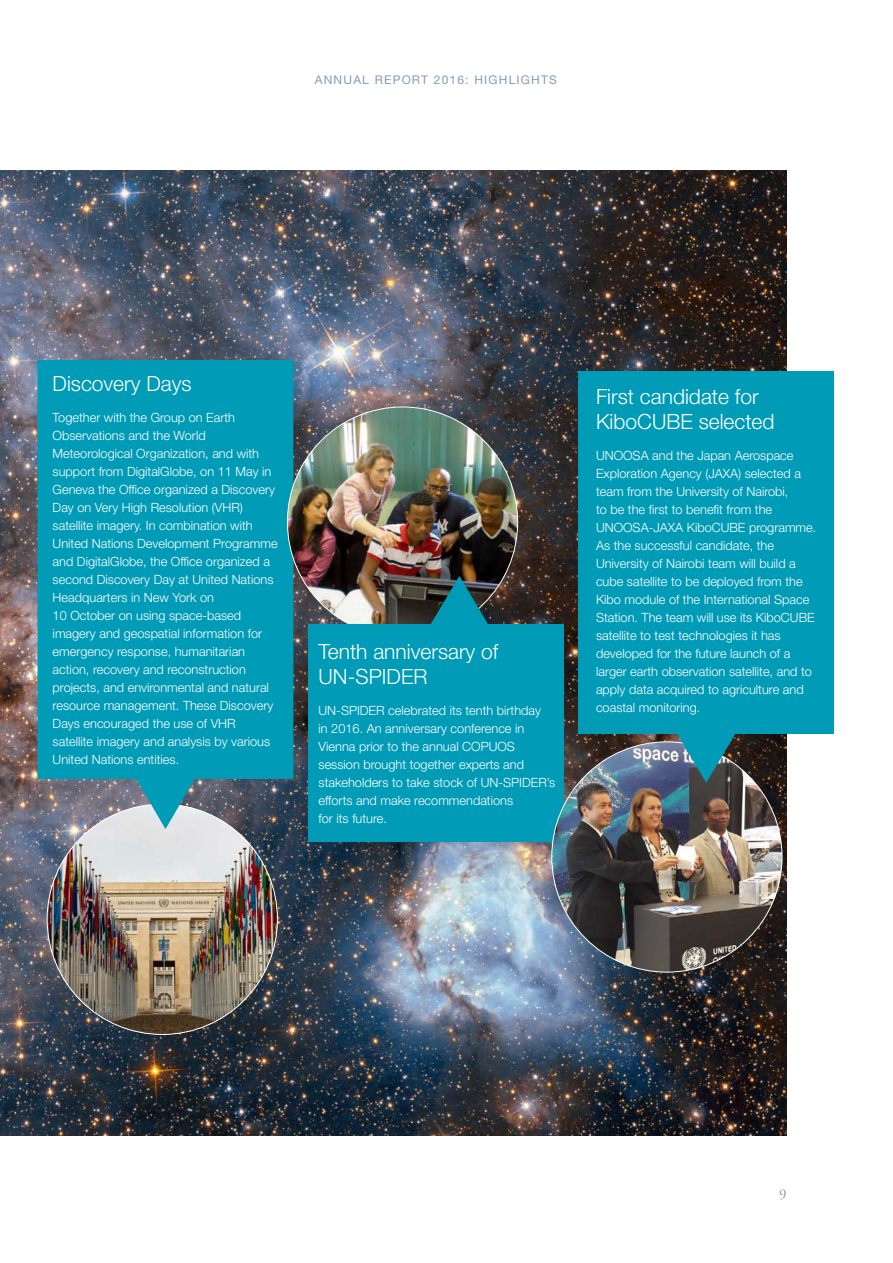
<style>
.page{position:relative;width:893px;height:1263px;background:#fff}
.page>*{position:absolute;margin:0;border:0;box-sizing:border-box;transform-origin:0 0}
.t1{font:300 21px/25.2px "Helvetica Neue LT Std";color:#fff}
.t2{font:15px "Adobe Garamond Pro";color:#849eb7}
.t3{font:300 12.75px/18px "Helvetica Neue LT Std";color:#fff}
.t4{font:12px "Helvetica Neue LT Std";letter-spacing:.1em;color:#849eb7}
</style>
<div class="page">
<img style="left:0;top:170px;width:787px;height:965px">
<div style="left:578px;top:372px;width:256px;height:362px;background:#009bb7"></div>
<img style="left:47px;top:804px;width:230px;height:230px;border-radius:113px">
<svg style="left:38px;top:360px;width:255px;height:469px;fill:#009bb7"></svg>
<img style="left:287px;top:407px;width:231px;height:230px;border-radius:115px">
<div style="left:308px;top:624px;width:256px;height:218px;background:#009bb7"></div>
<svg style="left:430px;top:576px;width:59px;height:48px"></svg>
<img style="left:552px;top:742px;width:230px;height:230px;border-radius:115px">
<svg style="left:677px;top:734px;width:58px;height:49px"></svg>
<p class="t4" style="left:315px;top:73px;width:244px">ANNUAL REPORT 2016: HIGHLIGHTS</p>
<h1 class="t1" style="left:53px;top:371px;width:140px">Discovery Days</h1>
<p class="t3" style="left:53px;top:408px;width:227px">Together with the Group on Earth Observations and the World Meteorological Organization, and with support from DigitalGlobe, on 11 May in Geneva the Office organized a Discovery Day on Very High Resolution (VHR) satellite imagery. In combination with United Nations Development Programme and DigitalGlobe, the Office organized a second Discovery Day at United Nations Headquarters in New York on<br>10 October on using space-based imagery and geospatial information for emergency response, humanitarian action, recovery and reconstruction projects, and environmental and natural resource management. These Discovery Days encouraged the use of VHR satellite imagery and analysis by various United Nations entities.</p>
<h1 class="t1" style="left:319px;top:638px;width:181px">Tenth anniversary of<br>UN-SPIDER</h1>
<p class="t3" style="left:319px;top:701px;width:238px">UN-SPIDER celebrated its tenth birthday<br>in 2016. An anniversary conference in Vienna prior to the annual COPUOS session brought together experts and stakeholders to take stock of UN-SPIDER’s efforts and make recommendations<br>for its future.</p>
<h1 class="t1" style="left:596px;top:384px;width:180px">First candidate for<br>KiboCUBE selected</h1>
<p class="t3" style="left:596px;top:446px;width:222px">UNOOSA and the Japan Aerospace Exploration Agency (JAXA) selected a team from the University of Nairobi,<br>to be the first to benefit from the UNOOSA-JAXA KiboCUBE programme.<br>As the successful candidate, the University of Nairobi team will build a cube satellite to be deployed from the Kibo module of the International Space Station. The team will use its KiboCUBE satellite to test technologies it has developed for the future launch of a larger earth observation satellite, and to apply data acquired to agriculture and coastal monitoring.</p>
<p class="t2" style="left:779px;top:1185px;width:9px">9</p>
</div>
